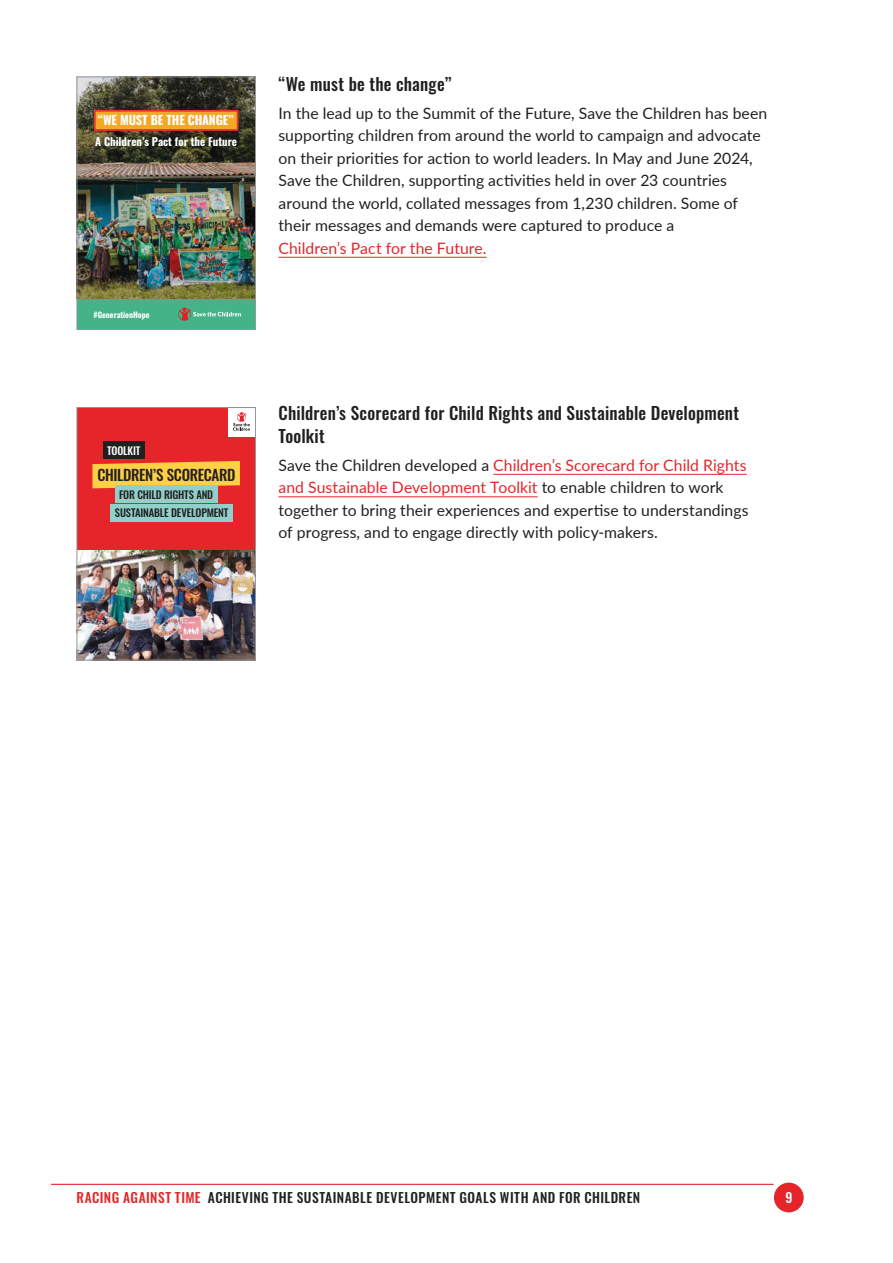
<style>
.page{position:relative;width:893px;height:1263px;background:#fff}
.page>*{position:absolute;margin:0;border:0;box-sizing:border-box;transform-origin:0 0}
.t1{font:500 17.25px/22.5px "Oswald";letter-spacing:.01em;color:#221f20}
.t2{font:15.75px/22.5px "Lato";letter-spacing:.005em;color:#221f20}
.t3{font:15.75px "Lato";letter-spacing:.005em;color:#e52529}
.t4{font:500 15px "Oswald";letter-spacing:-.025em;color:#221f20}
.t5{font:500 13.5px "Oswald";letter-spacing:.035em;color:#221f20}
.t6{font:500 13.5px "Oswald";color:#fff}
.t7{font:700 12.45px "Oswald";letter-spacing:-.01em;color:#fff}
.t8{font:700 10.95px "Oswald";color:#fff}
.t9{font:500 10.65px/18.5px "Oswald";letter-spacing:-.01em;color:#221f20}
.t10{font:500 10.65px "Oswald";letter-spacing:-.01em;color:#fff}
.t11{font:700 7.95px "Oswald";color:#fff}
.s1{color:#e52529}
</style>
<div class="page">
<div style="left:774px;top:1182px;width:30px;height:30px;background:#e52529;border-radius:50%"></div>
<hr style="left:51px;top:1184px;width:722px;height:1px;background:#e52529">
<hr style="left:279px;top:257px;width:208px;height:1px;background:#e52529">
<div style="left:77px;top:408px;width:178px;height:252px;background:#e52529"></div>
<img style="left:79px;top:550px;width:175px;height:108px">
<div style="left:228px;top:408px;width:27px;height:28px;background:#fff"></div>
<svg style="left:233px;top:412px;width:17px;height:19px"></svg>
<div style="left:103px;top:442px;width:42px;height:17px;background:#221f20"></div>
<svg style="left:92px;top:461px;width:148px;height:27px;background:#f9c147"></svg>
<div style="left:115px;top:486px;width:103px;height:17px;background:#90cfca"></div>
<div style="left:111px;top:504px;width:122px;height:17px;background:#90cfca"></div>
<div style="left:77px;top:407px;width:179px;height:253px;border:1px solid #949698"></div>
<div style="left:77px;top:295px;width:178px;height:34px;background:#44b388"></div>
<img style="left:79px;top:79px;width:175px;height:220px">
<div style="left:95px;top:111px;width:143px;height:19px;background:#f3a827"></div>
<div style="left:94px;top:110px;width:144px;height:21px;border:2px solid #e73729"></div>
<svg style="left:178px;top:307px;width:63px;height:14px"></svg>
<div style="left:77px;top:77px;width:179px;height:253px;border:1px solid #949698"></div>
<hr style="left:493px;top:474px;width:254px;height:1px;background:#e52529">
<hr style="left:279px;top:496px;width:259px;height:1px;background:#e52529">
<p class="t7" style="left:98px;top:109px;width:137px">“WE MUST BE THE CHANGE”</p>
<p class="t8" style="left:95px;top:132px;width:143px">A Children’s Pact for the Future</p>
<p class="t11" style="left:93px;top:307px;width:57px">#GenerationHope</p>
<p class="t10" style="left:107px;top:441px;width:35px">TOOLKIT</p>
<p class="t4" style="left:98px;top:461px;width:139px">CHILDREN’S SCORECARD</p>
<p class="t9" style="left:115px;top:484px;width:115px;text-indent:4px">FOR CHILD RIGHTS AND<br>SUSTAINABLE DEVELOPMENT</p>
<p class="t1" style="left:279px;top:71px;width:174px">“We must be the change”</p>
<p class="t2" style="left:279px;top:101px;width:490px">In the lead up to the Summit of the Future, Save the Children has been supporting children from around the world to campaign and advocate on their priorities for action to world leaders. In May and June 2024, Save the Children, supporting activities held in over 23 countries around the world, collated messages from 1,230 children. Some of their messages and demands were captured to produce a</p>
<p class="t3" style="left:279px;top:237px;width:210px">Children’s Pact for the Future.</p>
<p class="t1" style="left:279px;top:400px;width:462px">Children’s Scorecard for Child Rights and Sustainable Development<br>Toolkit</p>
<p class="t2" style="left:279px;top:453px;width:472px">Save the Children developed a <span class="s1">Children’s Scorecard for Child Rights and Sustainable Development Toolkit</span> to enable children to work together to bring their experiences and expertise to understandings of progress, and to engage directly with policy-makers.</p>
<p class="t5" style="left:77px;top:1185px;width:565px"><span class="s1">RACING AGAINST TIME</span> ACHIEVING THE SUSTAINABLE DEVELOPMENT GOALS WITH AND FOR CHILDREN</p>
<p class="t6" style="left:786px;top:1185px;width:9px">9</p>
</div>
